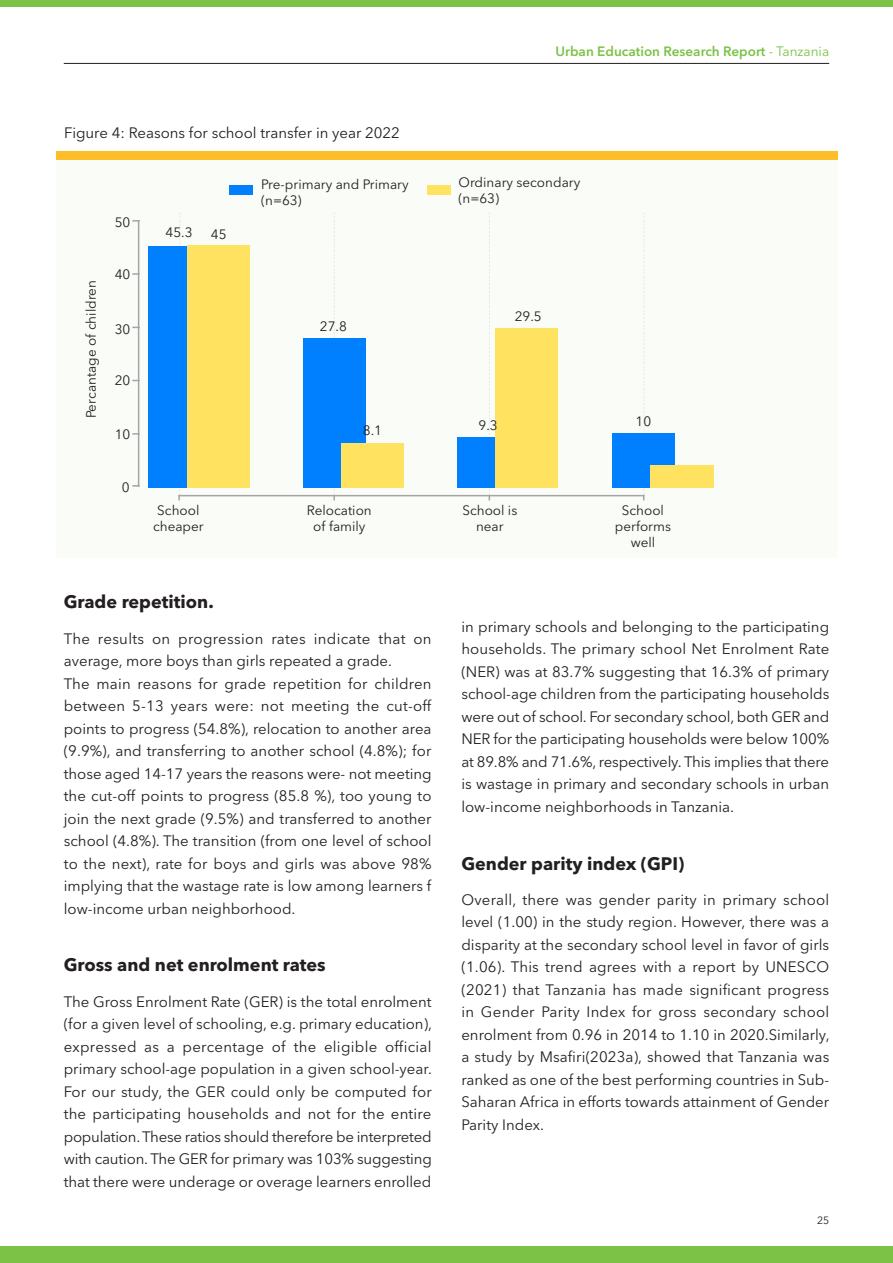
<style>
.page{position:relative;width:893px;height:1263px;background:#fff}
.page>*{position:absolute;margin:0;border:0;box-sizing:border-box;transform-origin:0 0}
.t1{font:700 18px "Avenir Next LT Pro";color:#231f20}
.t2{font:15px/22.5px "Avenir Next LT Pro";color:#231f20;text-align:justify}
.t3{font:13.5px/16.2px "Avenir Next LT Pro";color:#231f20;text-align:center}
.t4{font:600 13.5px "Avenir Next LT Pro";color:#7bc247}
.t5{font:10.5px "Avenir Next LT Pro";color:#231f20}
.s1{font-weight:400}
</style>
<div class="page">
<hr style="left:64px;top:63px;width:765px;height:1px;background:#231f20">
<div style="left:0;top:1246px;width:893px;height:17px;background:#7bc247"></div>
<div style="left:0;top:0;width:893px;height:6px;background:#7bc247"></div>
<div style="left:56px;top:155px;width:781px;height:402px;background:#f9fcf7"></div>
<div style="left:56px;top:151px;width:781px;height:8px;background:#febe2a"></div>
<div style="left:458px;top:437px;width:62px;height:51px;background:#0080ff"></div>
<div style="left:149px;top:246px;width:62px;height:242px;background:#0080ff"></div>
<div style="left:303px;top:338px;width:62px;height:150px;background:#0080ff"></div>
<div style="left:496px;top:329px;width:62px;height:159px;background:#ffe260"></div>
<div style="left:612px;top:434px;width:62px;height:54px;background:#0080ff"></div>
<div style="left:187px;top:246px;width:62px;height:242px;background:#ffe260"></div>
<div style="left:341px;top:443px;width:63px;height:45px;background:#ffe260"></div>
<div style="left:651px;top:465px;width:63px;height:23px;background:#ffe260"></div>
<hr style="left:138px;top:220px;width:1px;height:267px;background:#a6a4a8">
<hr style="left:178px;top:495px;width:466px;height:1px;background:#a6a4a8">
<svg style="left:132px;top:220px;width:8px;height:2px"></svg>
<svg style="left:132px;top:273px;width:8px;height:2px"></svg>
<svg style="left:132px;top:433px;width:8px;height:2px"></svg>
<svg style="left:132px;top:485px;width:8px;height:2px"></svg>
<svg style="left:178px;top:213px;width:2px;height:287px"></svg>
<svg style="left:333px;top:213px;width:2px;height:287px"></svg>
<svg style="left:489px;top:212px;width:1px;height:288px"></svg>
<svg style="left:643px;top:213px;width:2px;height:287px"></svg>
<div style="left:230px;top:185px;width:23px;height:10px;background:#0080ff"></div>
<div style="left:427px;top:185px;width:23px;height:9px;background:#ffe260"></div>
<p class="t2" style="left:64px;top:122px;width:337px">Figure 4: Reasons for school transfer in year 2022</p>
<p class="t3" style="left:115px;top:214px;width:17px">50</p>
<p class="t3" style="left:83px;top:418px;width:140px;rotate:-90deg">Percantage of children</p>
<p class="t3" style="left:115px;top:266px;width:17px">40</p>
<p class="t3" style="left:115px;top:321px;width:17px">30</p>
<p class="t3" style="left:115px;top:373px;width:17px">20</p>
<p class="t3" style="left:115px;top:426px;width:17px">10</p>
<p class="t3" style="left:122px;top:480px;width:9px">0</p>
<p class="t3" style="left:166px;top:225px;width:28px">45.3</p>
<p class="t3" style="left:211px;top:226px;width:17px">45</p>
<p class="t3" style="left:261px;top:176px;width:149px;text-align:left">Pre-primary and Primary (n=63)</p>
<p class="t3" style="left:320px;top:318px;width:28px">27.8</p>
<p class="t3" style="left:363px;top:423px;width:21px">8.1</p>
<p class="t3" style="left:153px;top:502px;width:52px">School cheaper</p>
<p class="t3" style="left:307px;top:502px;width:66px">Relocation of family</p>
<p class="t1" style="left:64px;top:591px;width:151px">Grade repetition.</p>
<p class="t2" style="left:64px;top:627px;width:369px;text-align:left">The results on progression rates indicate that on average, more boys than girls repeated a grade.<br>The main reasons for grade repetition for children between 5-13 years were: not meeting the cut-off points to progress (54.8%), relocation to another area (9.9%), and transferring to another school (4.8%); for those aged 14-17 years the reasons were- not meeting the cut-off points to progress (85.8 %), too young to join the next grade (9.5%) and transferred to another school (4.8%). The transition (from one level of school to the next), rate for boys and girls was above 98% implying that the wastage rate is low among learners f low-income urban neighborhood.</p>
<p class="t1" style="left:64px;top:954px;width:263px">Gross and net enrolment rates</p>
<p class="t2" style="left:64px;top:990px;width:370px">The Gross Enrolment Rate (GER) is the total enrolment (for a given level of schooling, e.g. primary education), expressed as a percentage of the eligible official primary school-age population in a given school-year.<br>For our study, the GER could only be computed for the participating households and not for the entire population. These ratios should therefore be interpreted with caution. The GER for primary was 103% suggesting that there were underage or overage learners enrolled</p>
<p class="t4" style="left:555px;top:43px;width:275px">Urban Education Research Report <span class="s1">- Tanzania</span></p>
<p class="t3" style="left:459px;top:174px;width:123px;text-align:left">Ordinary secondary (n=63)</p>
<p class="t3" style="left:515px;top:309px;width:28px">29.5</p>
<p class="t3" style="left:479px;top:417px;width:21px">9.3</p>
<p class="t3" style="left:635px;top:413px;width:17px">10</p>
<p class="t3" style="left:462px;top:502px;width:56px">School is near</p>
<p class="t3" style="left:615px;top:502px;width:58px">School performs well</p>
<p class="t2" style="left:461px;top:615px;width:369px">in primary schools and belonging to the participating households. The primary school Net Enrolment Rate (NER) was at 83.7% suggesting that 16.3% of primary school-age children from the participating households were out of school. For secondary school, both GER and NER for the participating households were below 100% at 89.8% and 71.6%, respectively. This implies that there is wastage in primary and secondary schools in urban low-income neighborhoods in Tanzania.</p>
<p class="t1" style="left:461px;top:852px;width:224px">Gender parity index (GPI)</p>
<p class="t2" style="left:461px;top:888px;width:370px">Overall, there was gender parity in primary school level (1.00) in the study region. However, there was a disparity at the secondary school level in favor of girls (1.06). This trend agrees with a report by UNESCO (2021) that Tanzania has made significant progress in Gender Parity Index for gross secondary school enrolment from 0.96 in 2014 to 1.10 in 2020.Similarly, a study by Msafiri(2023a), showed that Tanzania was ranked as one of the best performing countries in Sub-Saharan Africa in efforts towards attainment of Gender Parity Index.</p>
<p class="t5" style="left:817px;top:1214px;width:14px">25</p>
</div>
